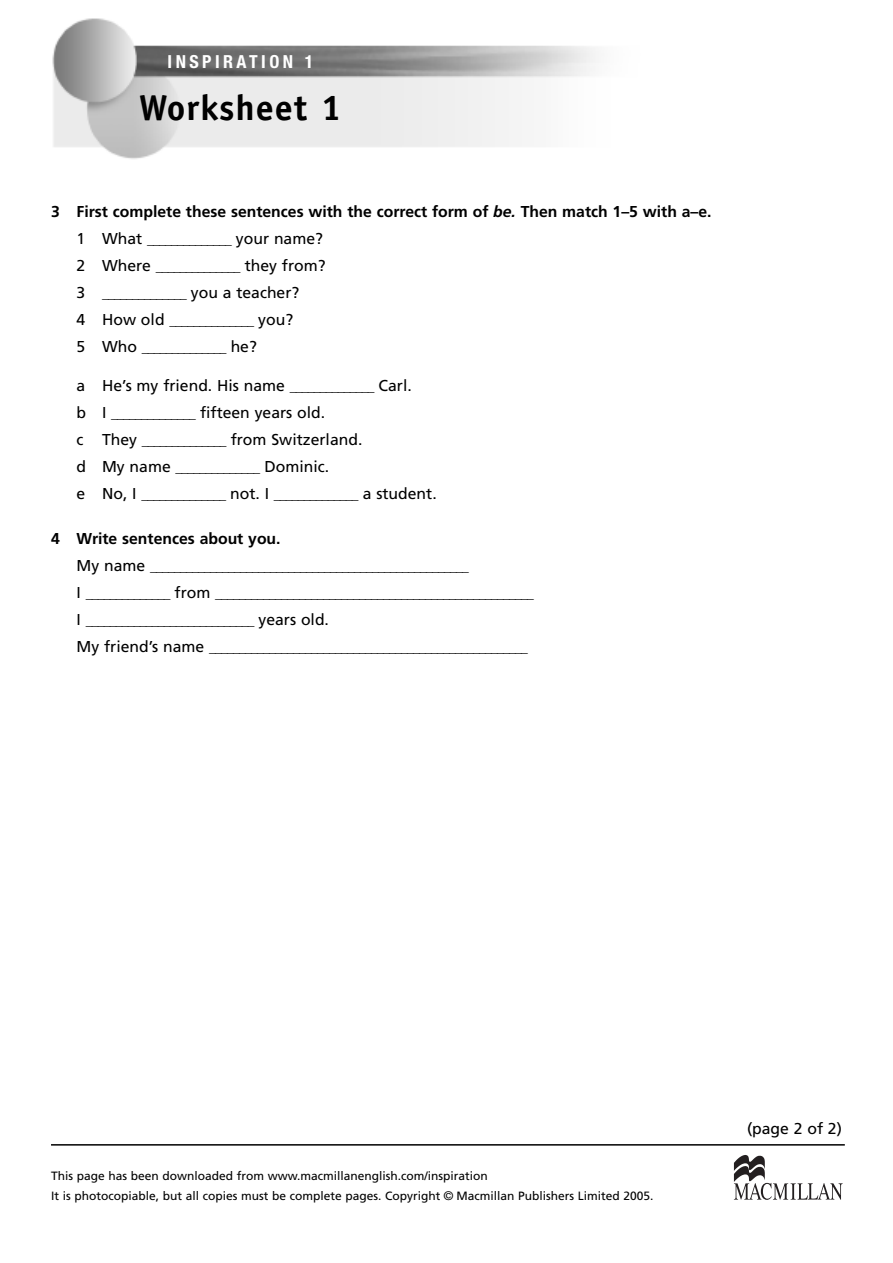
<style>
.page{position:relative;width:893px;height:1263px;background:#fff}
.page>*{position:absolute;margin:0;border:0;box-sizing:border-box;transform-origin:0 0}
.t1{font:700 36px "Officina Sans";letter-spacing:.03em;color:#000}
.t2{font:700 condensed 18px "Helvetica Neue";letter-spacing:.19em;color:#fff}
.t3{font:700 15.75px/27px "Frutiger";color:#000}
.t4{font:15.75px/27px "Frutiger";color:#000}
.t5{font:13.5px/27px "Frutiger";color:#000}
.t6{font:12px/20.2px "Frutiger";color:#000}
.s1{font-style:italic}
.s2{font-weight:400}
.s3{font-weight:400;font-size:13.5px}
.s4{font-size:15.75px}
.s5{font-size:13.5px}
.s6{font-family:"Helvetica"}
</style>
<div class="page">
<hr style="left:51px;top:1144px;width:794px;height:1px;background:#000">
<svg style="left:734px;top:1155px;width:109px;height:45px"></svg>
<img style="left:52px;top:18px;width:544px;height:141px">
<h2 class="t2" style="left:168px;top:51px;width:147px">INSPIRATION 1</h2>
<h1 class="t1" style="left:139px;top:94px;width:203px">Worksheet 1</h1>
<p class="t3" style="left:77px;top:199px;width:636px;text-indent:-26px">3 First complete these sentences with the correct form of <span class="s1">be.</span> Then match 1–5 with a–e.<br><span class="s2">1 What</span> <span class="s3">______________</span> <span class="s2">your name?<br>2 Where</span> <span class="s3">______________</span> <span class="s2">they from?</span></p>
<p class="t5" style="left:77px;top:280px;width:224px"><span class="s4">3</span> ______________ <span class="s4">you a teacher?<br>4 How old</span> ______________ <span class="s4">you?<br>5 Who</span> ______________ <span class="s4">he?</span></p>
<p class="t4" style="left:77px;top:374px;width:337px">a He’s my friend. His name <span class="s5">______________</span> Carl. b I <span class="s5">______________</span> fifteen years old.<br>c They <span class="s5">______________</span> from Switzerland.<br>d My name <span class="s5">______________</span> Dominic.</p>
<p class="t5" style="left:77px;top:482px;width:362px"><span class="s4">e No, I</span> ______________ <span class="s4">not. I</span> ______________ <span class="s4">a student.</span></p>
<p class="t3" style="left:51px;top:527px;width:231px">4 Write sentences about you.</p>
<p class="t5" style="left:77px;top:554px;width:459px"><span class="s4">My name</span> _____________________________________________________<br><span class="s4">I</span> ______________ <span class="s4">from</span> _____________________________________________________ <span class="s4">I</span> ____________________________ <span class="s4">years old.<br>My friend’s name</span> _____________________________________________________</p>
<p class="t6" style="left:51px;top:1167px;width:604px">This page has been downloaded from www.macmillanenglish.com/inspiration<br>It is photocopiable, but all copies must be complete pages. Copyright <span class="s6">©</span> Macmillan Publishers Limited 2005.</p>
<p class="t4" style="left:747px;top:1116px;width:96px">(page 2 of 2)</p>
</div>
